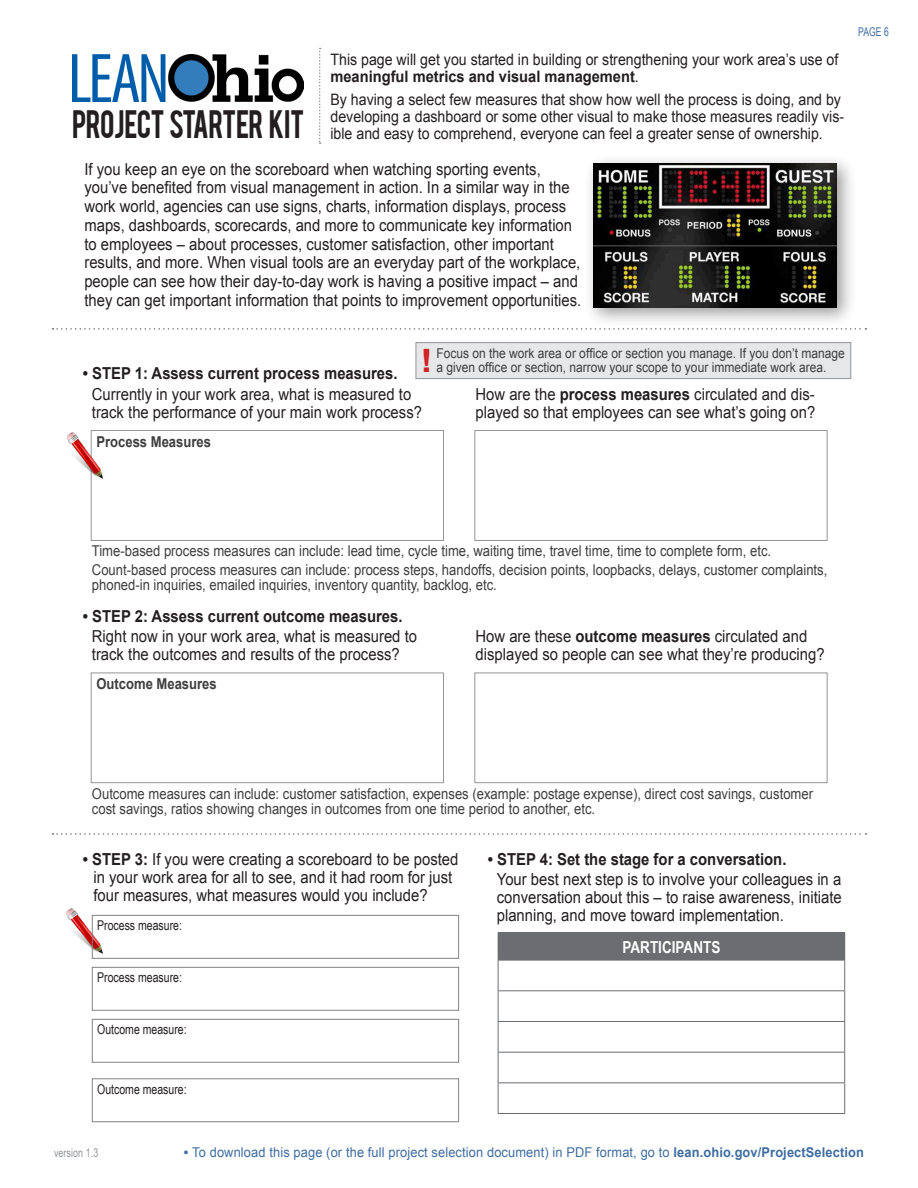
<style>
.page{position:relative;width:918px;height:1188px;background:#fff}
.page>*{position:absolute;margin:0;border:0;box-sizing:border-box;transform-origin:0 0}
.t1{font:700 32.25px "Arial";color:#d1232a;scale:1.15 1}
.t2{font:31.2px "Bebas";letter-spacing:-.03em;color:#231f20;scale:.89 1}
.t3{font:16.5px/18px "Arial";color:#231f20;scale:.9 1}
.t4{font:700 16.5px "Arial";color:#231f20;scale:.9 1}
.t5{font:700 16.5px "Arial Narrow";color:#fff}
.t6{font:15.75px/17.2px "Arial";color:#231f20;scale:.9 1}
.t7{font:700 15px "Arial";color:#3e3e3f;scale:.87 1}
.t8{font:14.85px/18.3px "Arial";color:#3e3e3f;scale:.88 1}
.t9{font:13.5px "Arial";color:#3e3e3f;scale:.89 1}
.t10{font:13.5px "Arial";letter-spacing:.01em;color:#3e6da1;scale:.95 1}
.t11{font:13.5px "Arial Narrow";color:#231f20;scale:.95 1}
.t12{font:12px "Arial Narrow";letter-spacing:.01em;color:#939598;scale:.9 1}
.t13{font:12px "Arial Narrow";color:#3e6da1;scale:.87 1}
.s1{font-weight:700}
</style>
<div class="page">
<img style="left:73px;top:55px;width:231px;height:46px">
<svg style="left:319px;top:48px;width:2px;height:96px"></svg>
<div style="left:584px;top:154px;width:273px;height:174px;background:#231f20;opacity:.45"></div>
<img style="left:594px;top:164px;width:243px;height:144px">
<div style="left:91px;top:430px;width:353px;height:111px;border:1px solid #939598"></div>
<img style="left:66px;top:433px;width:37px;height:45px">
<svg style="left:53px;top:328px;width:813px;height:2px"></svg>
<div style="left:474px;top:430px;width:354px;height:111px;border:1px solid #939598"></div>
<div style="left:91px;top:673px;width:353px;height:110px;border:1px solid #939598"></div>
<img style="left:66px;top:908px;width:41px;height:46px">
<div style="left:474px;top:673px;width:354px;height:110px;border:1px solid #939598"></div>
<div style="left:498px;top:933px;width:347px;height:27px;background:#6c6d70"></div>
<hr style="left:498px;top:932px;width:347px;height:1px;background:#6c6d70">
<hr style="left:498px;top:960px;width:347px;height:1px;background:#6c6d70">
<svg style="left:498px;top:960px;width:1px;height:30px"></svg>
<svg style="left:844px;top:960px;width:1px;height:30px"></svg>
<hr style="left:498px;top:990px;width:347px;height:1px;background:#6c6d70">
<hr style="left:498px;top:991px;width:1px;height:30px;background:#6c6d70">
<hr style="left:844px;top:991px;width:1px;height:30px;background:#6c6d70">
<hr style="left:498px;top:1021px;width:347px;height:1px;background:#6c6d70">
<hr style="left:498px;top:1022px;width:1px;height:30px;background:#6c6d70">
<hr style="left:844px;top:1022px;width:1px;height:30px;background:#6c6d70">
<hr style="left:498px;top:1052px;width:347px;height:1px;background:#6c6d70">
<svg style="left:498px;top:1053px;width:1px;height:29px"></svg>
<svg style="left:844px;top:1053px;width:1px;height:29px"></svg>
<hr style="left:498px;top:1082px;width:347px;height:1px;background:#6c6d70">
<hr style="left:498px;top:1083px;width:1px;height:30px;background:#6c6d70">
<hr style="left:844px;top:1083px;width:1px;height:30px;background:#6c6d70">
<hr style="left:498px;top:1113px;width:347px;height:1px;background:#6c6d70">
<div style="left:92px;top:915px;width:367px;height:44px;border:1px solid #808285"></div>
<div style="left:92px;top:967px;width:367px;height:44px;border:1px solid #808285"></div>
<div style="left:92px;top:1019px;width:367px;height:44px;border:1px solid #808285"></div>
<div style="left:92px;top:1078px;width:367px;height:44px;border:1px solid #808285"></div>
<svg style="left:53px;top:833px;width:813px;height:2px"></svg>
<div style="left:416px;top:343px;width:435px;height:36px;background:#e6e7e9"></div>
<div style="left:416px;top:342px;width:435px;height:37px;border:1px solid #939598"></div>
<p class="t6" style="left:330px;top:51px;width:566px">This page will get you started in building or strengthening your work area’s use of <span class="s1">meaningful metrics and visual management</span>.</p>
<p class="t6" style="left:330px;top:91px;width:572px">By having a select few measures that show how well the process is doing, and by developing a dashboard or some other visual to make those measures readily vis&shy;ible and easy to comprehend, everyone can feel a greater sense of ownership.</p>
<p class="t3" style="left:84px;top:160px;width:554px;line-height:18.8px">If you keep an eye on the scoreboard when watching sporting events, you’ve benefited from visual management in action. In a similar way in the work world, agencies can use signs, charts, information displays, process maps, dashboards, scorecards, and more to communicate key information to employees – about processes, customer satisfaction, other important results, and more. When visual tools are an everyday part of the workplace, people can see how their day-to-day work is having a positive impact – and they can get important information that points to improvement opportunities.</p>
<h2 class="t2" style="left:72px;top:101px;width:263px">PROJECT STARTER KIT</h2>
<p class="t13" style="left:858px;top:25px;width:37px">PAGE 6</p>
<p class="t9" style="left:437px;top:345px;width:460px">Focus on the work area or office or section you manage. If you don’t manage</p>
<h1 class="t1" style="left:421px;top:339px;width:12px">!</h1>
<p class="t9" style="left:437px;top:358px;width:440px">a given office or section, narrow your scope to your immediate work area.</p>
<p class="t4" style="left:83px;top:363px;width:351px">• STEP 1: Assess current process measures.</p>
<p class="t3" style="left:92px;top:385px;width:368px">Currently in your work area, what is measured to track the performance of your main work process?</p>
<p class="t3" style="left:476px;top:385px;width:379px">How are the <span class="s1">process measures</span> circulated and dis&shy;played so that employees can see what’s going on?</p>
<p class="t7" style="left:96px;top:431px;width:133px">Process Measures</p>
<p class="t8" style="left:92px;top:542px;width:837px">Time-based process measures can include: lead time, cycle time, waiting time, travel time, time to complete form, etc.<br>Count-based process measures can include: process steps, handoffs, decision points, loopbacks, delays, customer complaints,</p>
<p class="t8" style="left:92px;top:575px;width:462px">phoned-in inquiries, emailed inquiries, inventory quantity, backlog, etc.</p>
<p class="t4" style="left:83px;top:605px;width:357px">• STEP 2: Assess current outcome measures.</p>
<p class="t3" style="left:92px;top:627px;width:363px">Right now in your work area, what is measured to track the outcomes and results of the process?</p>
<p class="t7" style="left:96px;top:674px;width:140px">Outcome Measures</p>
<p class="t3" style="left:476px;top:627px;width:389px">How are these <span class="s1">outcome measures</span> circulated and displayed so people can see what they’re producing?</p>
<p class="t8" style="left:92px;top:786px;width:821px;line-height:15px">Outcome measures can include: customer satisfaction, expenses (example: postage expense), direct cost savings, customer cost savings, ratios showing changes in outcomes from one time period to another, etc.</p>
<p class="t3" style="left:93px;top:850px;width:407px;text-indent:-10px"><span class="s1">• STEP 3:</span> If you were creating a scoreboard to be posted in your work area for all to see, and it had room for just four measures, what measures would you include?</p>
<p class="t11" style="left:97px;top:918px;width:91px">Process measure:</p>
<p class="t11" style="left:97px;top:970px;width:91px">Process measure:</p>
<p class="t11" style="left:97px;top:1022px;width:96px">Outcome measure:</p>
<p class="t11" style="left:97px;top:1081px;width:96px">Outcome measure:</p>
<p class="t4" style="left:488px;top:848px;width:333px">• STEP 4: Set the stage for a conversation.</p>
<p class="t3" style="left:497px;top:870px;width:385px;text-align:justify">Your best next step is to involve your colleagues in a conversation about this – to raise awareness, initiate planning, and move toward implementation.</p>
<p class="t5" style="left:622px;top:937px;width:99px">PARTICIPANTS</p>
<p class="t12" style="left:54px;top:1146px;width:51px">version 1.3</p>
<p class="t10" style="left:184px;top:1144px;width:717px"><span class="s1">•</span> To download this page (or the full project selection document) in PDF format, go to <span class="s1">lean.ohio.gov/ProjectSelection</span></p>
</div>
